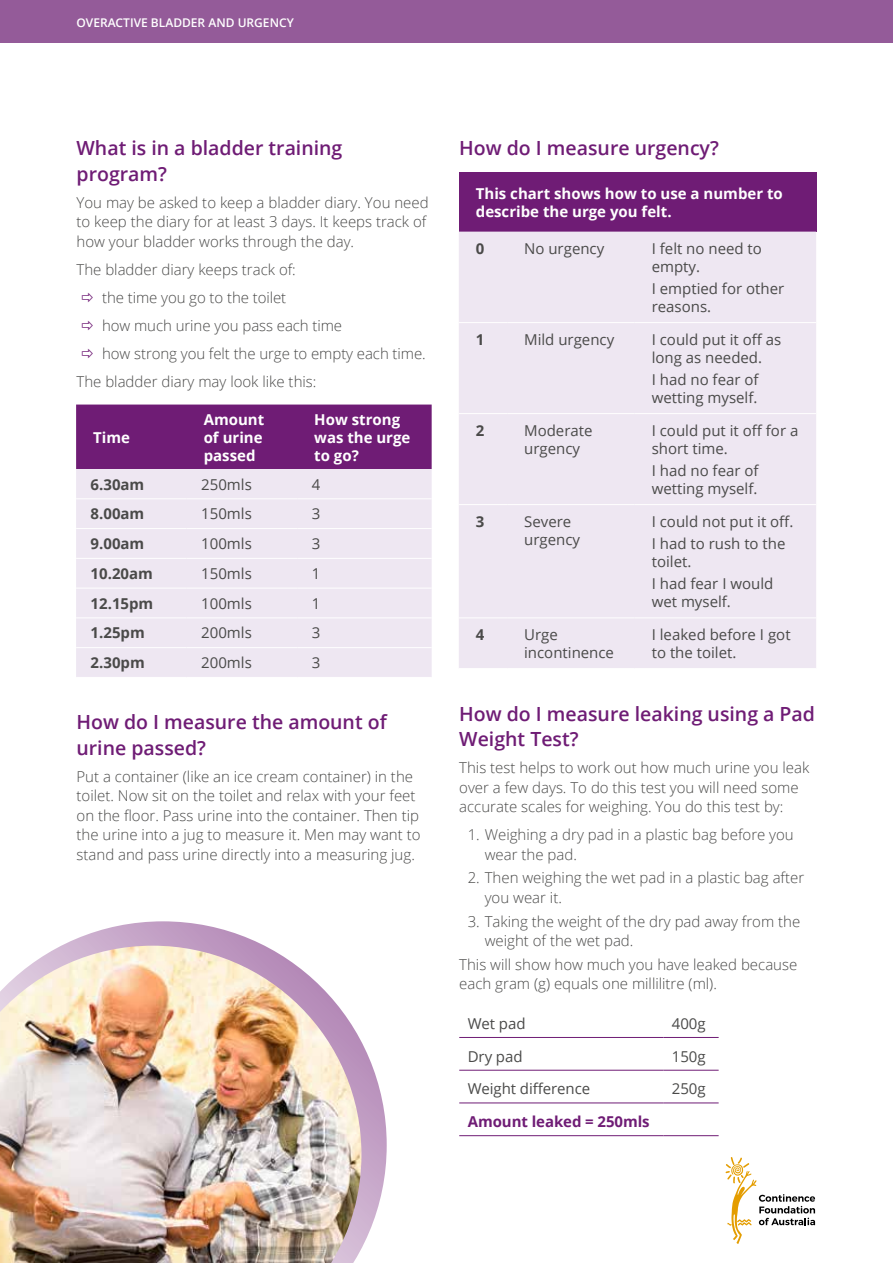
<style>
.page{position:relative;width:893px;height:1263px;background:#fff}
.page>*{position:absolute;margin:0;border:0;box-sizing:border-box;transform-origin:0 0}
.t1{font:600 19.5px/25.5px "Open Sans";color:#6f1c75}
.t2{font:300 15px/19.5px "Open Sans";color:#4a4a49}
.t3{font:15px/18px "Open Sans";color:#4a4a49}
.t4{font:700 15px/18px "Open Sans";color:#fff}
.t5{font:700 15px "Open Sans";color:#4a4a49}
.t6{font:700 15px "Open Sans";letter-spacing:-.005em;color:#6f1c75}
.t7{font:600 12px "Open Sans";color:#fff}
</style>
<div class="page">
<svg style="left:725px;top:1157px;width:90px;height:87px"></svg>
<div style="left:0;top:0;width:893px;height:43px;background:#945b99"></div>
<div style="left:459px;top:172px;width:357px;height:60px;background:#6f1c75"></div>
<div style="left:459px;top:232px;width:357px;height:436px;background:#eee7f2"></div>
<hr style="left:459px;top:322px;width:48px;height:1px;background:#fff">
<hr style="left:507px;top:322px;width:128px;height:1px;background:#fff">
<hr style="left:635px;top:322px;width:181px;height:1px;background:#fff">
<hr style="left:459px;top:413px;width:48px;height:1px;background:#fff">
<hr style="left:507px;top:413px;width:128px;height:1px;background:#fff">
<hr style="left:635px;top:413px;width:181px;height:1px;background:#fff">
<hr style="left:459px;top:504px;width:48px;height:1px;background:#fff">
<hr style="left:507px;top:504px;width:128px;height:1px;background:#fff">
<hr style="left:635px;top:504px;width:181px;height:1px;background:#fff">
<hr style="left:459px;top:617px;width:48px;height:1px;background:#fff">
<hr style="left:507px;top:617px;width:128px;height:1px;background:#fff">
<hr style="left:635px;top:617px;width:181px;height:1px;background:#fff">
<hr style="left:459px;top:1037px;width:204px;height:1px;background:#6f1c75">
<hr style="left:663px;top:1037px;width:56px;height:1px;background:#6f1c75">
<hr style="left:459px;top:1070px;width:204px;height:1px;background:#6f1c75">
<hr style="left:663px;top:1070px;width:56px;height:1px;background:#6f1c75">
<hr style="left:459px;top:1102px;width:204px;height:1px;background:#6f1c75">
<hr style="left:663px;top:1102px;width:56px;height:1px;background:#6f1c75">
<hr style="left:459px;top:1135px;width:204px;height:1px;background:#6f1c75">
<hr style="left:663px;top:1135px;width:56px;height:1px;background:#6f1c75">
<div style="left:76px;top:405px;width:356px;height:64px;background:#6f1c75"></div>
<div style="left:76px;top:469px;width:356px;height:208px;background:#eee7f2"></div>
<hr style="left:76px;top:498px;width:111px;height:1px;background:#fff">
<hr style="left:187px;top:498px;width:110px;height:1px;background:#fff">
<hr style="left:297px;top:498px;width:135px;height:1px;background:#fff">
<hr style="left:76px;top:528px;width:111px;height:1px;background:#fff">
<hr style="left:187px;top:528px;width:110px;height:1px;background:#fff">
<hr style="left:297px;top:528px;width:135px;height:1px;background:#fff">
<hr style="left:76px;top:558px;width:111px;height:1px;background:#fff">
<hr style="left:187px;top:558px;width:110px;height:1px;background:#fff">
<hr style="left:297px;top:558px;width:135px;height:1px;background:#fff">
<hr style="left:76px;top:588px;width:111px;height:1px;background:#fff">
<hr style="left:187px;top:588px;width:110px;height:1px;background:#fff">
<hr style="left:297px;top:588px;width:135px;height:1px;background:#fff">
<hr style="left:76px;top:617px;width:111px;height:1px;background:#fff">
<hr style="left:187px;top:617px;width:110px;height:1px;background:#fff">
<hr style="left:297px;top:617px;width:135px;height:1px;background:#fff">
<hr style="left:76px;top:647px;width:111px;height:1px;background:#fff">
<hr style="left:187px;top:647px;width:110px;height:1px;background:#fff">
<hr style="left:297px;top:647px;width:135px;height:1px;background:#fff">
<svg style="left:61px;top:921px;width:326px;height:328px"></svg>
<img style="left:0;top:946px;width:361px;height:317px">
<p class="t7" style="left:76px;top:14px;width:219px">OVERACTIVE BLADDER AND URGENCY</p>
<h1 class="t1" style="left:77px;top:135px;width:267px">What is in a bladder training program?</h1>
<p class="t2" style="left:77px;top:192px;width:354px">You may be asked to keep a bladder diary. You need to keep the diary for at least 3 days. It keeps track of how your bladder works through the day.</p>
<p class="t2" style="left:77px;top:259px;width:221px">The bladder diary keeps track of:</p>
<p class="t2" style="left:102px;top:287px;width:186px">the time you go to the toilet</p>
<p class="t2" style="left:102px;top:315px;width:242px">how much urine you pass each time</p>
<p class="t2" style="left:102px;top:343px;width:325px">how strong you felt the urge to empty each time.</p>
<p class="t2" style="left:77px;top:371px;width:241px">The bladder diary may look like this:</p>
<p class="t4" style="left:93px;top:428px;width:38px">Time</p>
<p class="t4" style="left:204px;top:410px;width:62px;text-align:justify">Amount of urine passed</p>
<p class="t4" style="left:314px;top:410px;width:98px">How strong was the urge to go?</p>
<p class="t5" style="left:91px;top:474px;width:55px">6.30am</p>
<p class="t3" style="left:201px;top:475px;width:52px">250mls</p>
<p class="t3" style="left:312px;top:475px;width:10px">4</p>
<p class="t5" style="left:91px;top:503px;width:55px">8.00am</p>
<p class="t3" style="left:201px;top:505px;width:52px">150mls</p>
<p class="t3" style="left:312px;top:505px;width:10px">3</p>
<p class="t5" style="left:91px;top:533px;width:55px">9.00am</p>
<p class="t3" style="left:201px;top:534px;width:52px">100mls</p>
<p class="t3" style="left:312px;top:534px;width:10px">3</p>
<p class="t5" style="left:91px;top:563px;width:64px">10.20am</p>
<p class="t3" style="left:201px;top:564px;width:52px">150mls</p>
<p class="t3" style="left:312px;top:564px;width:10px">1</p>
<p class="t5" style="left:91px;top:593px;width:64px">12.15pm</p>
<p class="t3" style="left:201px;top:594px;width:52px">100mls</p>
<p class="t3" style="left:312px;top:594px;width:10px">1</p>
<p class="t5" style="left:91px;top:622px;width:56px">1.25pm</p>
<p class="t3" style="left:201px;top:624px;width:52px">200mls</p>
<p class="t3" style="left:312px;top:624px;width:10px">3</p>
<p class="t5" style="left:91px;top:652px;width:56px">2.30pm</p>
<p class="t3" style="left:201px;top:653px;width:52px">200mls</p>
<p class="t3" style="left:312px;top:653px;width:10px">3</p>
<h1 class="t1" style="left:77px;top:709px;width:312px">How do I measure the amount of urine passed?</h1>
<p class="t2" style="left:77px;top:766px;width:345px">Put a container (like an ice cream container) in the toilet. Now sit on the toilet and relax with your feet on the floor. Pass urine into the container. Then tip the urine into a jug to measure it. Men may want to stand and pass urine directly into a measuring jug.</p>
<h1 class="t1" style="left:459px;top:135px;width:261px">How do I measure urgency?</h1>
<p class="t4" style="left:476px;top:184px;width:309px">This chart shows how to use a number to describe the urge you felt.</p>
<p class="t5" style="left:476px;top:238px;width:10px">0</p>
<p class="t3" style="left:524px;top:239px;width:82px">No urgency</p>
<p class="t3" style="left:652px;top:239px;width:112px">I felt no need to empty.</p>
<p class="t3" style="left:652px;top:279px;width:134px">I emptied for other reasons.</p>
<p class="t5" style="left:476px;top:329px;width:10px">1</p>
<p class="t3" style="left:524px;top:330px;width:92px">Mild urgency</p>
<p class="t3" style="left:652px;top:330px;width:131px">I could put it off as long as needed.</p>
<p class="t3" style="left:652px;top:370px;width:108px">I had no fear of wetting myself.</p>
<p class="t5" style="left:476px;top:420px;width:10px">2</p>
<p class="t3" style="left:524px;top:421px;width:70px">Moderate urgency</p>
<p class="t3" style="left:652px;top:421px;width:148px">I could put it off for a short time.</p>
<p class="t3" style="left:652px;top:461px;width:108px">I had no fear of wetting myself.</p>
<p class="t5" style="left:476px;top:511px;width:10px">3</p>
<p class="t3" style="left:524px;top:512px;width:57px">Severe urgency</p>
<p class="t3" style="left:652px;top:510px;width:143px;line-height:22.2px">I could not put it off.<br>I had to rush to the</p>
<p class="t3" style="left:652px;top:550px;width:123px;line-height:22.2px">toilet.<br>I had fear I would</p>
<p class="t3" style="left:652px;top:592px;width:81px">wet myself.</p>
<p class="t5" style="left:476px;top:624px;width:10px">4</p>
<p class="t3" style="left:524px;top:625px;width:91px">Urge incontinence</p>
<p class="t3" style="left:652px;top:625px;width:140px">I leaked before I got to the toilet.</p>
<h1 class="t1" style="left:459px;top:700px;width:357px">How do I measure leaking using a Pad<br>Weight Test?</h1>
<p class="t2" style="left:459px;top:758px;width:352px">This test helps to work out how much urine you leak over a few days. To do this test you will need some accurate scales for weighing. You do this test by:</p>
<p class="t2" style="left:485px;top:825px;width:311px;text-indent:-17px">1. Weighing a dry pad in a plastic bag before you wear the pad.</p>
<p class="t2" style="left:485px;top:868px;width:321px;text-indent:-17px">2. Then weighing the wet pad in a plastic bag after you wear it.</p>
<p class="t2" style="left:485px;top:911px;width:317px;text-indent:-17px">3. Taking the weight of the dry pad away from the weight of the wet pad.</p>
<p class="t2" style="left:459px;top:954px;width:340px">This will show how much you have leaked because each gram (g) equals one millilitre (ml).</p>
<p class="t3" style="left:468px;top:1014px;width:59px">Wet pad</p>
<p class="t3" style="left:672px;top:1014px;width:35px">400g</p>
<p class="t3" style="left:468px;top:1047px;width:56px">Dry pad</p>
<p class="t3" style="left:672px;top:1047px;width:35px">150g</p>
<p class="t3" style="left:468px;top:1079px;width:124px">Weight difference</p>
<p class="t3" style="left:672px;top:1079px;width:35px">250g</p>
<p class="t6" style="left:468px;top:1111px;width:183px">Amount leaked = 250mls</p>
</div>
